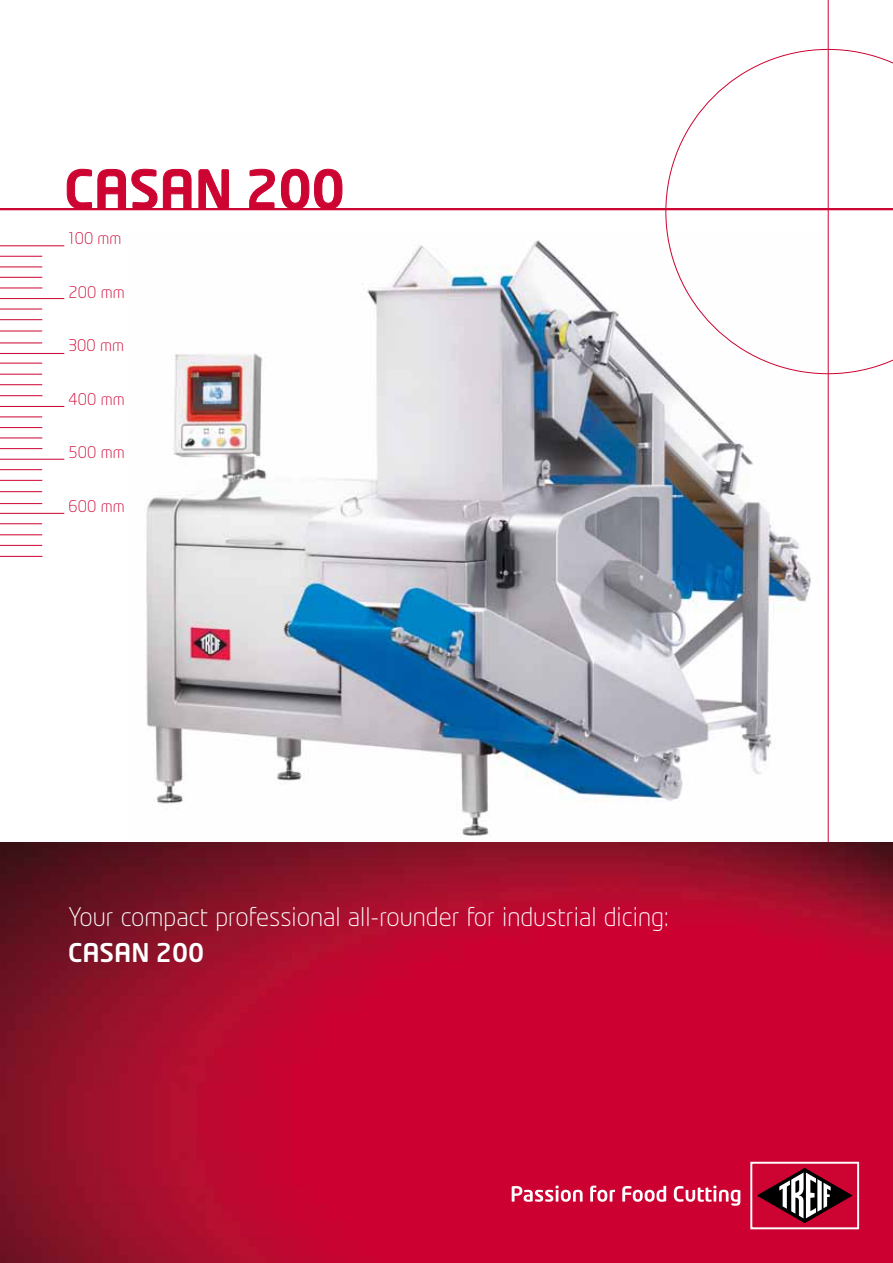
<style>
.page{position:relative;width:893px;height:1263px;background:#fff}
.page>*{position:absolute;margin:0;border:0;box-sizing:border-box;transform-origin:0 0}
.t1{font:500 52.5px "Neo Tech Alt";color:#cd0332}
.t2{font:300 25.5px "Neo Tech Alt";color:#fff}
.t3{font:500 25.5px "Neo Tech Alt";color:#fff}
.t4{font:300 15.9px "Neo Tech Alt";color:#cd0332}
</style>
<div class="page">
<img style="left:146px;top:240px;width:679px;height:596px">
<hr style="left:828px;top:0;width:1px;height:857px;background:#cd0332">
<img style="left:0;top:842px;width:893px;height:421px">
<div style="left:751px;top:1163px;width:107px;height:65px;background:#cd0332"></div>
<div style="left:750px;top:1162px;width:109px;height:67px;border:2px solid #fff"></div>
<svg style="left:757px;top:1168px;width:96px;height:55px"></svg>
<svg style="left:512px;top:1186px;width:71px;height:16px"></svg>
<svg style="left:590px;top:1185px;width:25px;height:17px"></svg>
<svg style="left:622px;top:1186px;width:44px;height:16px"></svg>
<svg style="left:674px;top:1186px;width:66px;height:20px"></svg>
<svg style="left:665px;top:49px;width:228px;height:325px"></svg>
<hr style="left:0;top:208px;width:893px;height:2px;background:#cd0332">
<svg style="left:66px;top:168px;width:126px;height:40px"></svg>
<svg style="left:198px;top:169px;width:31px;height:39px"></svg>
<svg style="left:249px;top:168px;width:26px;height:40px"></svg>
<svg style="left:281px;top:168px;width:62px;height:40px"></svg>
<hr style="left:0;top:245px;width:64px;height:1px;background:#cd0332">
<hr style="left:0;top:298px;width:64px;height:1px;background:#cd0332">
<hr style="left:0;top:406px;width:64px;height:1px;background:#cd0332">
<hr style="left:0;top:459px;width:64px;height:1px;background:#cd0332">
<hr style="left:0;top:513px;width:64px;height:1px;background:#cd0332">
<hr style="left:0;top:256px;width:42px;height:1px;background:#cd0332">
<hr style="left:0;top:308px;width:42px;height:1px;background:#cd0332">
<hr style="left:0;top:363px;width:42px;height:1px;background:#cd0332">
<hr style="left:0;top:266px;width:42px;height:1px;background:#cd0332">
<hr style="left:0;top:319px;width:42px;height:1px;background:#cd0332">
<hr style="left:0;top:374px;width:42px;height:1px;background:#cd0332">
<hr style="left:0;top:330px;width:42px;height:1px;background:#cd0332">
<hr style="left:0;top:384px;width:42px;height:1px;background:#cd0332">
<hr style="left:0;top:277px;width:42px;height:1px;background:#cd0332">
<hr style="left:0;top:342px;width:42px;height:1px;background:#cd0332">
<hr style="left:0;top:395px;width:43px;height:1px;background:#cd0332">
<hr style="left:0;top:287px;width:42px;height:1px;background:#cd0332">
<hr style="left:0;top:416px;width:42px;height:1px;background:#cd0332">
<hr style="left:0;top:469px;width:42px;height:1px;background:#cd0332">
<hr style="left:0;top:523px;width:42px;height:1px;background:#cd0332">
<hr style="left:0;top:427px;width:42px;height:1px;background:#cd0332">
<hr style="left:0;top:480px;width:42px;height:1px;background:#cd0332">
<hr style="left:0;top:534px;width:42px;height:1px;background:#cd0332">
<hr style="left:0;top:491px;width:42px;height:1px;background:#cd0332">
<hr style="left:0;top:545px;width:42px;height:1px;background:#cd0332">
<hr style="left:0;top:437px;width:42px;height:1px;background:#cd0332">
<hr style="left:0;top:503px;width:42px;height:1px;background:#cd0332">
<hr style="left:0;top:556px;width:43px;height:1px;background:#cd0332">
<hr style="left:0;top:448px;width:42px;height:1px;background:#cd0332">
<hr style="left:0;top:353px;width:64px;height:1px;background:#cd0332">
<h1 class="t1" style="left:64px;top:156px;width:282px">CASAN 200</h1>
<p class="t4" style="left:69px;top:229px;width:54px">100 mm</p>
<p class="t4" style="left:69px;top:283px;width:58px">200 mm</p>
<p class="t4" style="left:68px;top:335px;width:58px">300 mm</p>
<p class="t4" style="left:69px;top:389px;width:58px">400 mm</p>
<p class="t4" style="left:69px;top:442px;width:58px">500 mm</p>
<p class="t4" style="left:69px;top:497px;width:58px">600 mm</p>
<p class="t2" style="left:68px;top:901px;width:602px">Your compact professional all-rounder for industrial dicing:</p>
<p class="t3" style="left:68px;top:936px;width:138px">CASAN 200</p>
</div>
